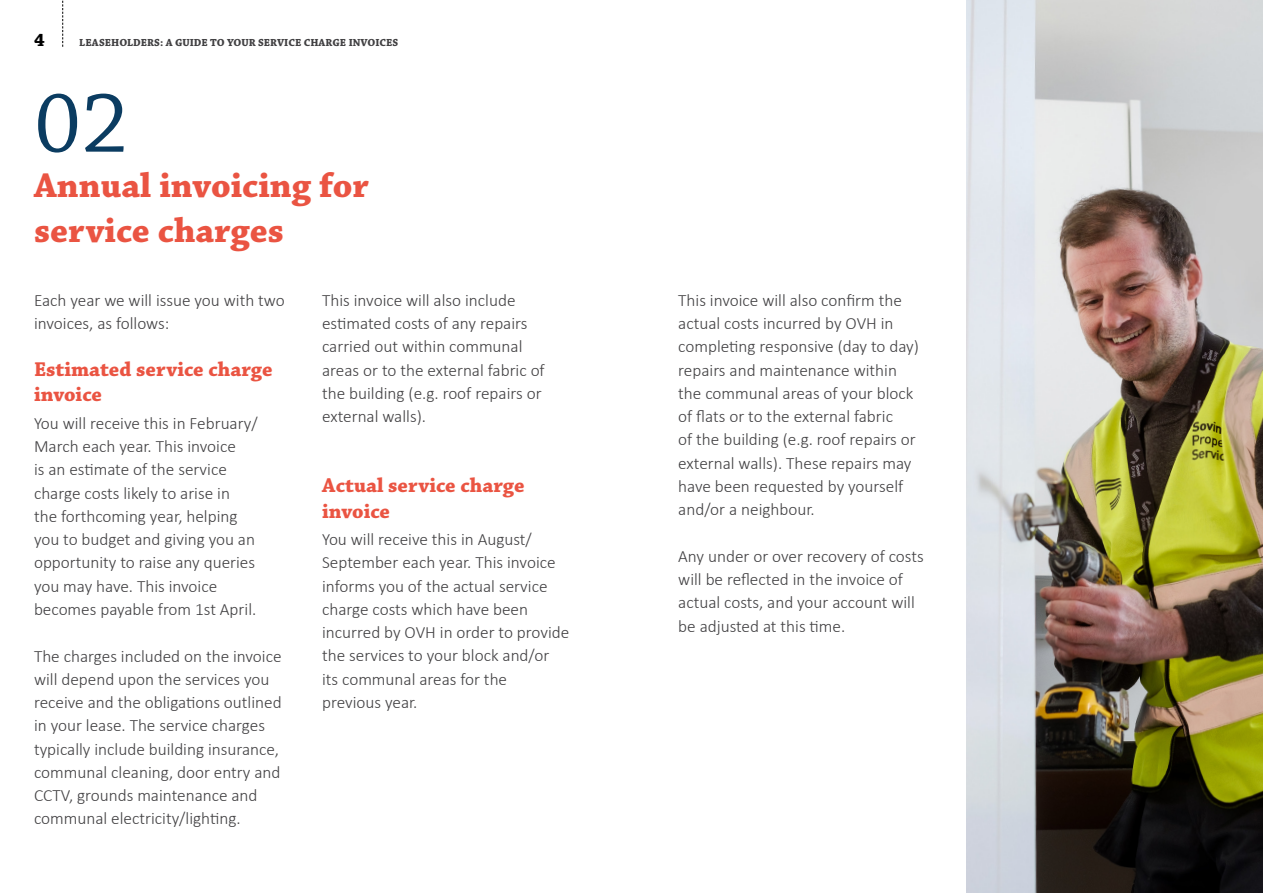
<style>
.page{position:relative;width:1263px;height:893px;background:#fff}
.page>*{position:absolute;margin:0;border:0;box-sizing:border-box;transform-origin:0 0}
.t1{font:90px "Chaparral Pro";color:#0b3c61}
.t2{font:700 36px/45px "Chaparral Pro";color:#ea5442}
.t3{font:700 21px/25.5px "Chaparral Pro";color:#ea5442}
.t4{font:700 18.9px "Chaparral Pro";color:#000}
.t5{font:300 17.25px/23.2px "Calibri";color:#414042}
.t6{font:700 10.8px "Chaparral Pro";color:#414042}
</style>
<div class="page">
<img style="left:966px;top:0;width:297px;height:893px">
<svg style="left:62px;top:0;width:1px;height:47px"></svg>
<p class="t4" style="left:34px;top:29px;width:12px">4</p>
<p class="t6" style="left:79px;top:36px;width:321px">LEASEHOLDERS: A GUIDE TO YOUR SERVICE CHARGE INVOICES</p>
<h1 class="t1" style="left:34px;top:73px;width:96px">02</h1>
<h2 class="t2" style="left:34px;top:164px;width:336px">Annual invoicing for service charges</h2>
<p class="t5" style="left:34px;top:288px;width:252px">Each year we will issue you with two invoices, as follows:</p>
<p class="t3" style="left:34px;top:357px;width:240px">Estimated service charge invoice</p>
<p class="t5" style="left:34px;top:411px;width:225px">You will receive this in February/<br>March each year. This invoice<br>is an estimate of the service charge costs likely to arise in<br>the forthcoming year, helping you to budget and giving you an opportunity to raise any queries you may have. This invoice becomes payable from 1st April.</p>
<p class="t5" style="left:34px;top:644px;width:249px">The charges included on the invoice will depend upon the services you receive and the obligations outlined in your lease. The service charges typically include building insurance, communal cleaning, door entry and CCTV, grounds maintenance and communal electricity/lighting.</p>
<p class="t5" style="left:322px;top:288px;width:224px">This invoice will also include estimated costs of any repairs carried out within communal areas or to the external fabric of the building (e.g. roof repairs or external walls).</p>
<p class="t3" style="left:322px;top:473px;width:204px">Actual service charge invoice</p>
<p class="t5" style="left:322px;top:528px;width:249px">You will receive this in August/<br>September each year. This invoice informs you of the actual service charge costs which have been incurred by OVH in order to provide the services to your block and/or its communal areas for the previous year.</p>
<p class="t5" style="left:678px;top:288px;width:242px">This invoice will also confirm the actual costs incurred by OVH in completing responsive (day to day) repairs and maintenance within the communal areas of your block of flats or to the external fabric<br>of the building (e.g. roof repairs or external walls). These repairs may have been requested by yourself and/or a neighbour.</p>
<p class="t5" style="left:678px;top:544px;width:247px">Any under or over recovery of costs will be reflected in the invoice of actual costs, and your account will be adjusted at this time.</p>
</div>
